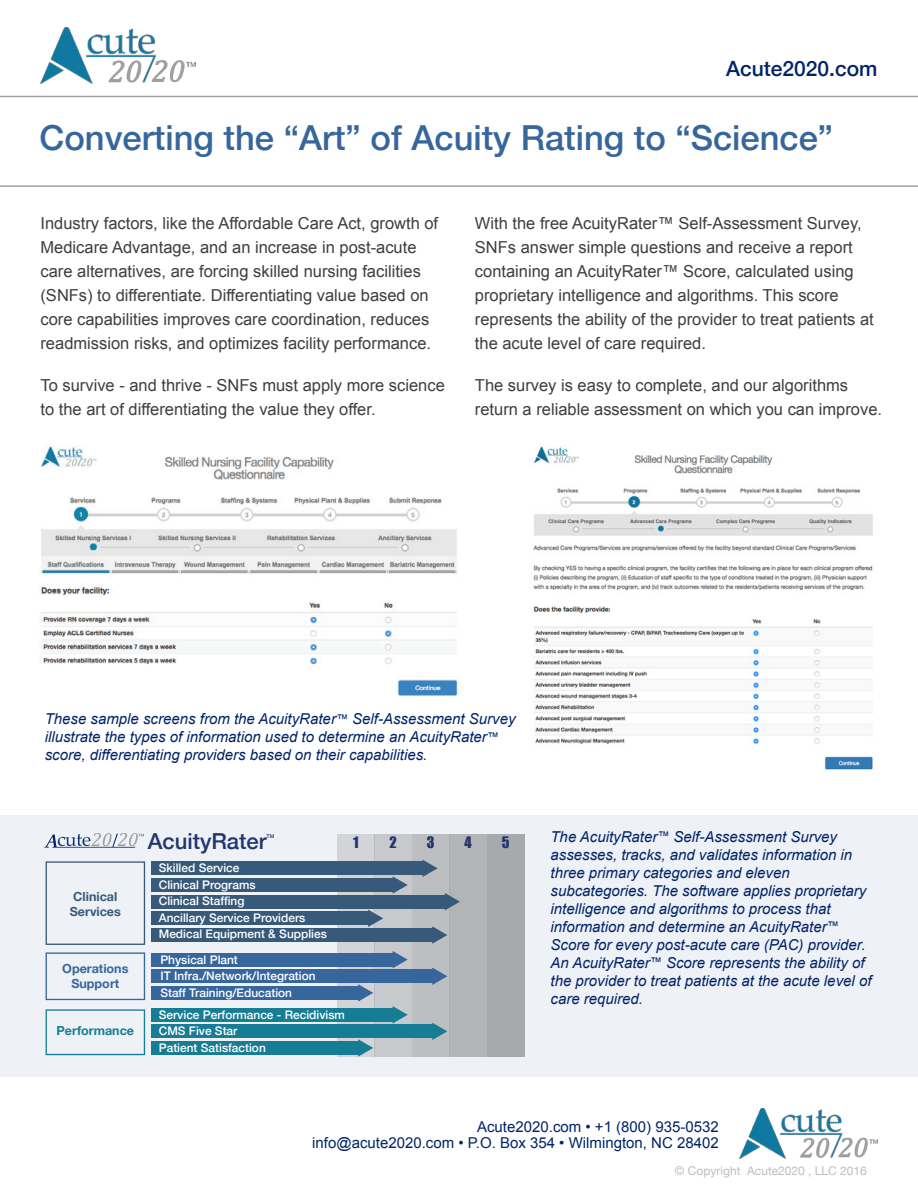
<style>
.page{position:relative;width:918px;height:1188px;background:#fff}
.page>*{position:absolute;margin:0;border:0;box-sizing:border-box;transform-origin:0 0}
.t1{font:500 34.5px "Helvetica Neue";color:#36669c}
.t2{font:500 22.05px "Helvetica Neue";color:#22356e}
.t3{font:500 21px "Helvetica Neue";color:#002369}
.t4{font:16.5px/24px "Arial";color:#3e3e3f}
.t5{font:italic 15px/18px "Arial";color:#002369}
.t6{font:15px/16.5px "Arial";color:#002369;text-align:right}
.t7{font:14.55px "Impact";color:#22356e}
.t8{font:700 12.6px/15px "Helvetica Neue";color:#36669c;text-align:center}
.t9{font:700 12.6px/15px "Helvetica Neue";color:#385a7a}
.t10{font:700 12.6px "Helvetica Neue";color:#177d94}
.t11{font:12px "Helvetica Neue";color:#bcbdc0}
.t12{font:500 11.85px/16.5px "Helvetica Neue";color:#fff}
.t13{font:500 5.25px "Helvetica Neue";color:#22356e}
.s1{font-size:12px}
</style>
<div class="page">
<div style="left:0;top:815px;width:918px;height:262px;background:#eef1f5"></div>
<svg style="left:337px;top:835px;width:37px;height:222px;background:#c1c8d0"></svg>
<div style="left:374px;top:835px;width:38px;height:222px;background:#c7c9cd"></div>
<div style="left:412px;top:835px;width:38px;height:222px;background:#bdbec2"></div>
<div style="left:449px;top:835px;width:38px;height:222px;background:#b2b4b8"></div>
<div style="left:487px;top:835px;width:38px;height:222px;background:#a8a9ad"></div>
<svg style="left:423px;top:860px;width:15px;height:17px"></svg>
<div style="left:152px;top:862px;width:271px;height:13px;background:#385a7a"></div>
<svg style="left:393px;top:876px;width:15px;height:18px"></svg>
<div style="left:152px;top:878px;width:241px;height:14px;background:#385a7a"></div>
<svg style="left:393px;top:951px;width:15px;height:17px"></svg>
<div style="left:152px;top:953px;width:241px;height:13px;background:#36669c"></div>
<svg style="left:393px;top:1006px;width:15px;height:17px"></svg>
<div style="left:152px;top:1008px;width:241px;height:13px;background:#177d94"></div>
<svg style="left:445px;top:893px;width:15px;height:17px"></svg>
<div style="left:152px;top:895px;width:295px;height:13px;background:#385a7a"></div>
<svg style="left:368px;top:910px;width:15px;height:17px"></svg>
<div style="left:152px;top:912px;width:217px;height:13px;background:#385a7a"></div>
<svg style="left:358px;top:984px;width:15px;height:18px"></svg>
<div style="left:152px;top:986px;width:207px;height:13px;background:#36669c"></div>
<svg style="left:358px;top:1039px;width:15px;height:18px"></svg>
<div style="left:152px;top:1041px;width:207px;height:14px;background:#177d94"></div>
<svg style="left:432px;top:926px;width:15px;height:18px"></svg>
<div style="left:152px;top:928px;width:282px;height:14px;background:#385a7a"></div>
<svg style="left:432px;top:968px;width:15px;height:17px"></svg>
<div style="left:152px;top:970px;width:282px;height:13px;background:#36669c"></div>
<svg style="left:432px;top:1023px;width:15px;height:17px"></svg>
<div style="left:152px;top:1025px;width:282px;height:13px;background:#177d94"></div>
<svg style="left:46px;top:861px;width:99px;height:84px"></svg>
<svg style="left:46px;top:952px;width:99px;height:48px"></svg>
<svg style="left:46px;top:1009px;width:99px;height:46px"></svg>
<svg style="left:44px;top:833px;width:100px;height:15px"></svg>
<img style="left:533px;top:446px;width:340px;height:324px">
<hr style="left:0;top:96px;width:918px;height:1px;background:#9fa1a3">
<hr style="left:0;top:185px;width:918px;height:2px;background:#9fa1a3">
<img style="left:740px;top:1109px;width:138px;height:50px">
<img style="left:40px;top:28px;width:156px;height:56px">
<img style="left:41px;top:446px;width:417px;height:250px">
<p class="t3" style="left:726px;top:51px;width:153px">Acute2020.com</p>
<h1 class="t1" style="left:40px;top:110px;width:795px">Converting the “Art” of Acuity Rating to “Science”</h1>
<p class="t4" style="left:40px;top:212px;width:399px">Industry factors, like the Affordable Care Act, growth of Medicare Advantage, and an increase in post-acute care alternatives, are forcing skilled nursing facilities (SNFs) to differentiate. Differentiating value based on core capabilities improves care coordination, reduces readmission risks, and optimizes facility performance.</p>
<p class="t4" style="left:40px;top:374px;width:406px">To survive - and thrive - SNFs must apply more science to the art of differentiating the value they offer.</p>
<p class="t4" style="left:475px;top:212px;width:400px">With the free AcuityRater™ Self-Assessment Survey, SNFs answer simple questions and receive a report containing an AcuityRater™ Score, calculated using proprietary intelligence and algorithms. This score represents the ability of the provider to treat patients at the acute level of care required.</p>
<p class="t4" style="left:475px;top:374px;width:409px">The survey is easy to complete, and our algorithms return a reliable assessment on which you can improve.</p>
<p class="t5" style="left:45px;top:710px;width:472px">These sample screens from the AcuityRater<span class="s1">™</span> Self-Assessment Survey illustrate the types of information used to determine an AcuityRater<span class="s1">™ </span>score, differentiating providers based on their capabilities.</p>
<p class="t9" style="left:70px;top:889px;width:53px">Clinical<br>Services</p>
<p class="t8" style="left:62px;top:961px;width:68px">Operations<br>Support</p>
<p class="t10" style="left:57px;top:1021px;width:79px">Performance</p>
<h2 class="t2" style="left:148px;top:823px;width:120px">AcuityRater</h2>
<p class="t13" style="left:267px;top:832px;width:9px">TM</p>
<p class="t12" style="left:159px;top:859px;width:170px">Skilled Service<br>Clinical Programs<br>Clinical Staffing<br>Ancillary Service Providers<br>Medical Equipment &amp; Supplies</p>
<p class="t12" style="left:160px;top:950px;width:157px">Physical Plant<br>IT Infra./Network/Integration<br>Staff Training/Education</p>
<p class="t12" style="left:159px;top:1005px;width:188px">Service Performance - Recidivism<br>CMS Five Star<br>Patient Satisfaction</p>
<p class="t7" style="left:353px;top:831px;width:7px">1</p>
<p class="t7" style="left:390px;top:831px;width:9px">2</p>
<p class="t7" style="left:427px;top:831px;width:9px">3</p>
<p class="t7" style="left:465px;top:831px;width:9px">4</p>
<p class="t7" style="left:502px;top:831px;width:9px">5</p>
<p class="t5" style="left:550px;top:828px;width:323px">The AcuityRater<span class="s1">™</span> Self-Assessment Survey assesses, tracks, and validates information in three primary categories and eleven subcategories. The software applies proprietary intelligence and algorithms to process that information and determine an AcuityRater<span class="s1">™ </span>Score for every post-acute care (PAC) provider.<br>An AcuityRater<span class="s1">™</span> Score represents the ability of the provider to treat patients at the acute level of care required.</p>
<p class="t6" style="left:312px;top:1119px;width:408px">Acute2020.com • +1 (800) 935-0532<br>info@acute2020.com • P.O. Box 354 • Wilmington, NC 28402</p>
<p class="t11" style="left:675px;top:1162px;width:194px">© Copyright Acute2020 , LLC 2016</p>
</div>
